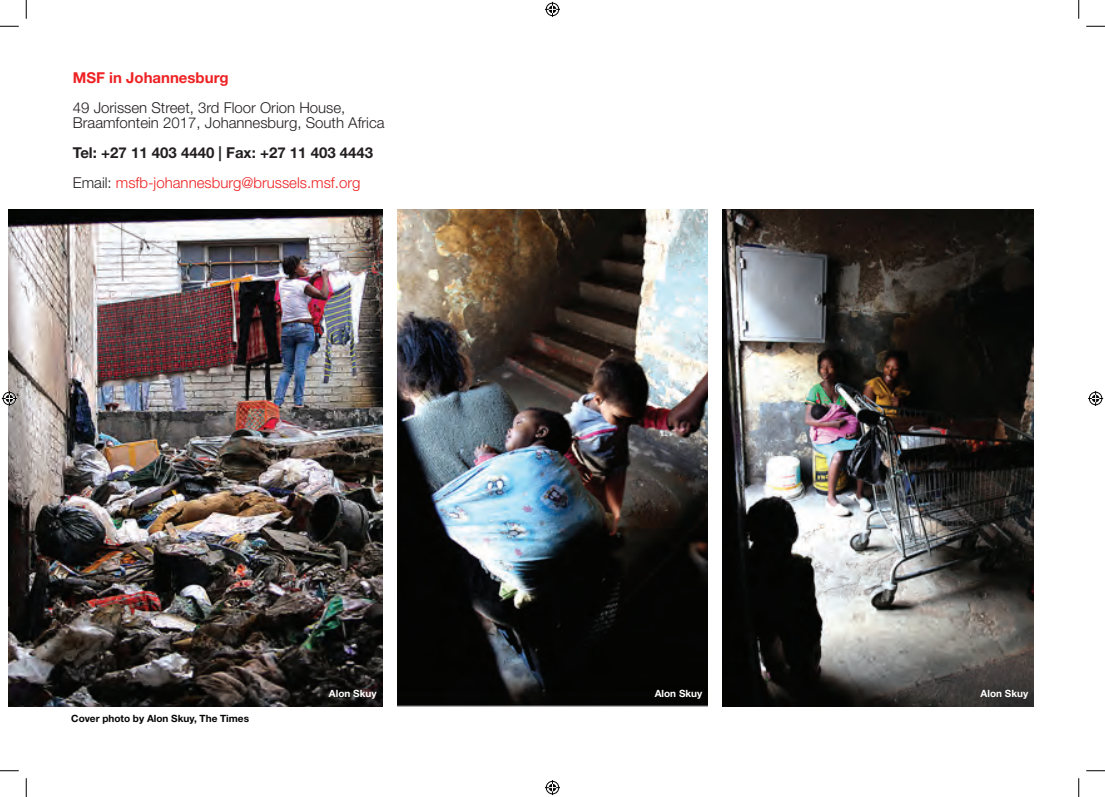
<style>
.page{position:relative;width:1105px;height:797px;background:#fff}
.page>*{position:absolute;margin:0;border:0;box-sizing:border-box;transform-origin:0 0}
.t1{font:300 15px/15px "Helvetica Neue";color:#231f20}
.t2{font:300 15px/30px "Helvetica Neue";color:#ee2123}
.t3{font:700 15px "Helvetica Neue";color:#ee2123}
.t4{font:700 10px "Helvetica Neue";color:#040503}
.t5{font:700 10px "Helvetica Neue";color:#fff}
.s1{font-weight:700;color:#231f20}
.s2{color:#231f20}
</style>
<div class="page">
<img style="left:397px;top:209px;width:311px;height:498px">
<img style="left:9px;top:209px;width:373px;height:498px">
<img style="left:723px;top:209px;width:311px;height:498px">
<svg style="left:0;top:25px;width:19px;height:2px"></svg>
<svg style="left:1086px;top:25px;width:19px;height:2px"></svg>
<svg style="left:0;top:770px;width:19px;height:1px"></svg>
<svg style="left:1086px;top:770px;width:19px;height:1px"></svg>
<svg style="left:25px;top:0;width:2px;height:19px"></svg>
<svg style="left:25px;top:778px;width:2px;height:19px"></svg>
<svg style="left:1078px;top:0;width:1px;height:19px"></svg>
<svg style="left:1078px;top:778px;width:1px;height:19px"></svg>
<svg style="left:545px;top:2px;width:15px;height:15px"></svg>
<svg style="left:545px;top:780px;width:15px;height:15px"></svg>
<svg style="left:2px;top:391px;width:15px;height:15px"></svg>
<svg style="left:1088px;top:391px;width:15px;height:15px"></svg>
<p class="t3" style="left:73px;top:68px;width:157px">MSF in Johannesburg</p>
<p class="t1" style="left:73px;top:100px;width:313px">49 Jorissen Street, 3rd Floor Orion House,<br>Braamfontein 2017, Johannesburg, South Africa</p>
<p class="t2" style="left:73px;top:137px;width:302px"><span class="s1">Tel: +27 11 403 4440 | Fax: +27 11 403 4443<br></span><span class="s2">Email:</span> msfb-johannesburg@brussels.msf.org</p>
<p class="t4" style="left:71px;top:712px;width:179px">Cover photo by Alon Skuy, The Times</p>
<p class="t5" style="left:329px;top:686px;width:49px">Alon Skuy</p>
<p class="t5" style="left:655px;top:686px;width:49px">Alon Skuy</p>
<p class="t5" style="left:980px;top:686px;width:49px">Alon Skuy</p>
</div>
